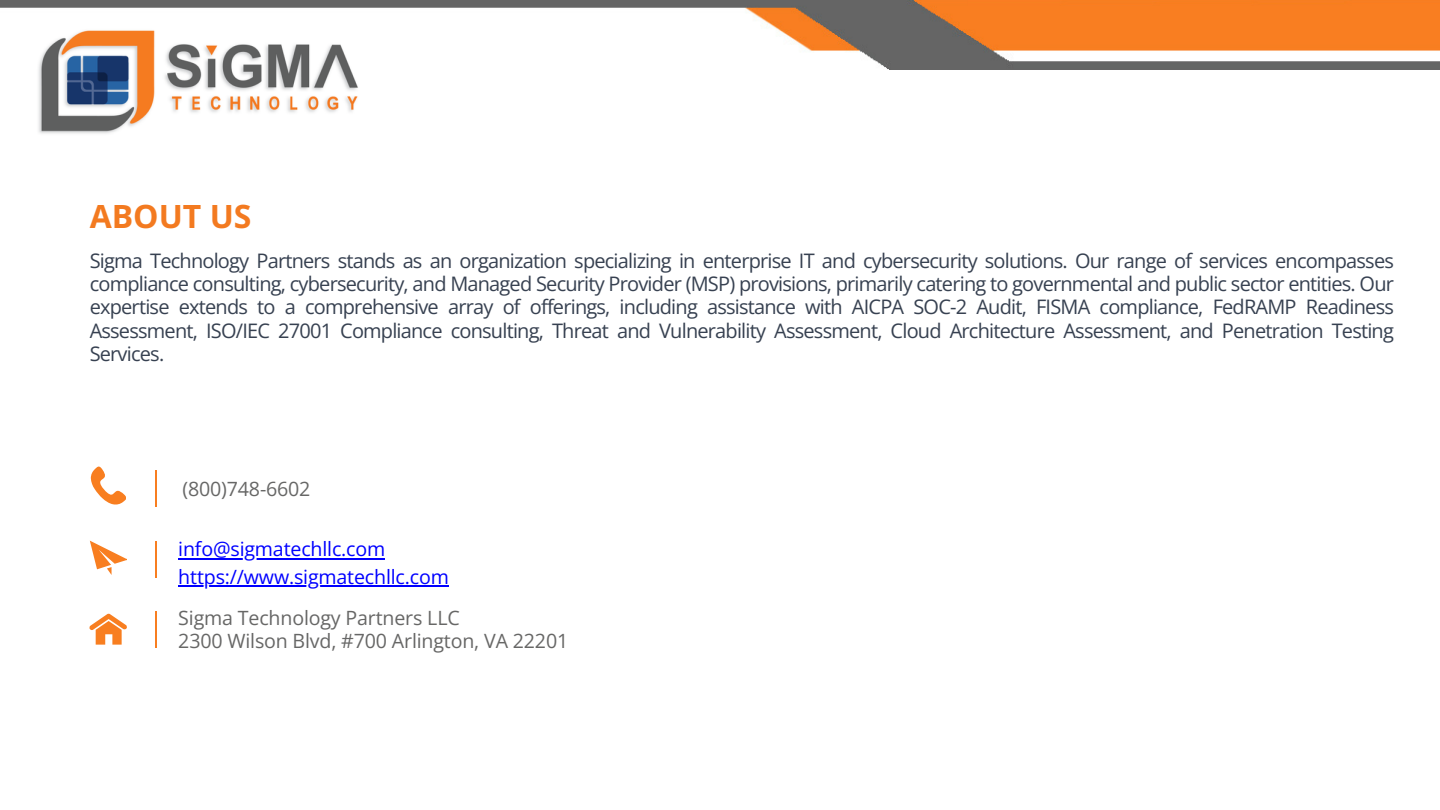
<style>
.page{position:relative;width:1440px;height:810px;background:#fff}
.page>*{position:absolute;margin:0;border:0;box-sizing:border-box;transform-origin:0 0}
.t1{font:700 32px "Open Sans";color:#f37a20}
.t2{font:20px/23.2px "Open Sans";letter-spacing:-.04em;color:#374151;text-align:justify}
.t3{font:19.6px "Open Sans";letter-spacing:-.01em;color:#676766}
.t4{font:19.6px "Open Sans";letter-spacing:-.01em;color:#00f}
</style>
<div class="page">
<img style="left:0;top:0;width:1440px;height:69px">
<img style="left:31px;top:21px;width:337px;height:113px">
<hr style="left:155px;top:470px;width:1px;height:37px;background:#f87e20">
<hr style="left:155px;top:541px;width:1px;height:37px;background:#f87e20">
<hr style="left:155px;top:612px;width:1px;height:36px;background:#f87e20">
<hr style="left:178px;top:558px;width:207px;height:1px;background:#00f">
<hr style="left:178px;top:585px;width:271px;height:2px;background:#00f">
<svg style="left:91px;top:466px;width:35px;height:39px"></svg>
<svg style="left:90px;top:541px;width:36px;height:33px"></svg>
<svg style="left:89px;top:614px;width:38px;height:31px"></svg>
<p class="t1" style="left:90px;top:194px;width:163px">ABOUT US</p>
<p class="t2" style="left:90px;top:249px;width:1306px">Sigma Technology Partners stands as an organization specializing in enterprise IT and cybersecurity solutions. Our range of services encompasses compliance consulting, cybersecurity, and Managed Security Provider (MSP) provisions, primarily catering to governmental and public sector entities. Our expertise extends to a comprehensive array of offerings, including assistance with AICPA SOC-2 Audit, FISMA compliance, FedRAMP Readiness Assessment, ISO/IEC 27001 Compliance consulting, Threat and Vulnerability Assessment, Cloud Architecture Assessment, and Penetration Testing Services.</p>
<h1 class="t3" style="left:182px;top:475px;width:130px">(800)748-6602</h1>
<p class="t4" style="left:178px;top:535px;width:209px">info@sigmatechllc.com</p>
<p class="t4" style="left:178px;top:563px;width:272px">https://www.sigmatechllc.com</p>
<p class="t3" style="left:178px;top:604px;width:283px">Sigma Technology Partners LLC</p>
<p class="t3" style="left:178px;top:627px;width:391px">2300 Wilson Blvd, #700 Arlington, VA 22201</p>
</div>
